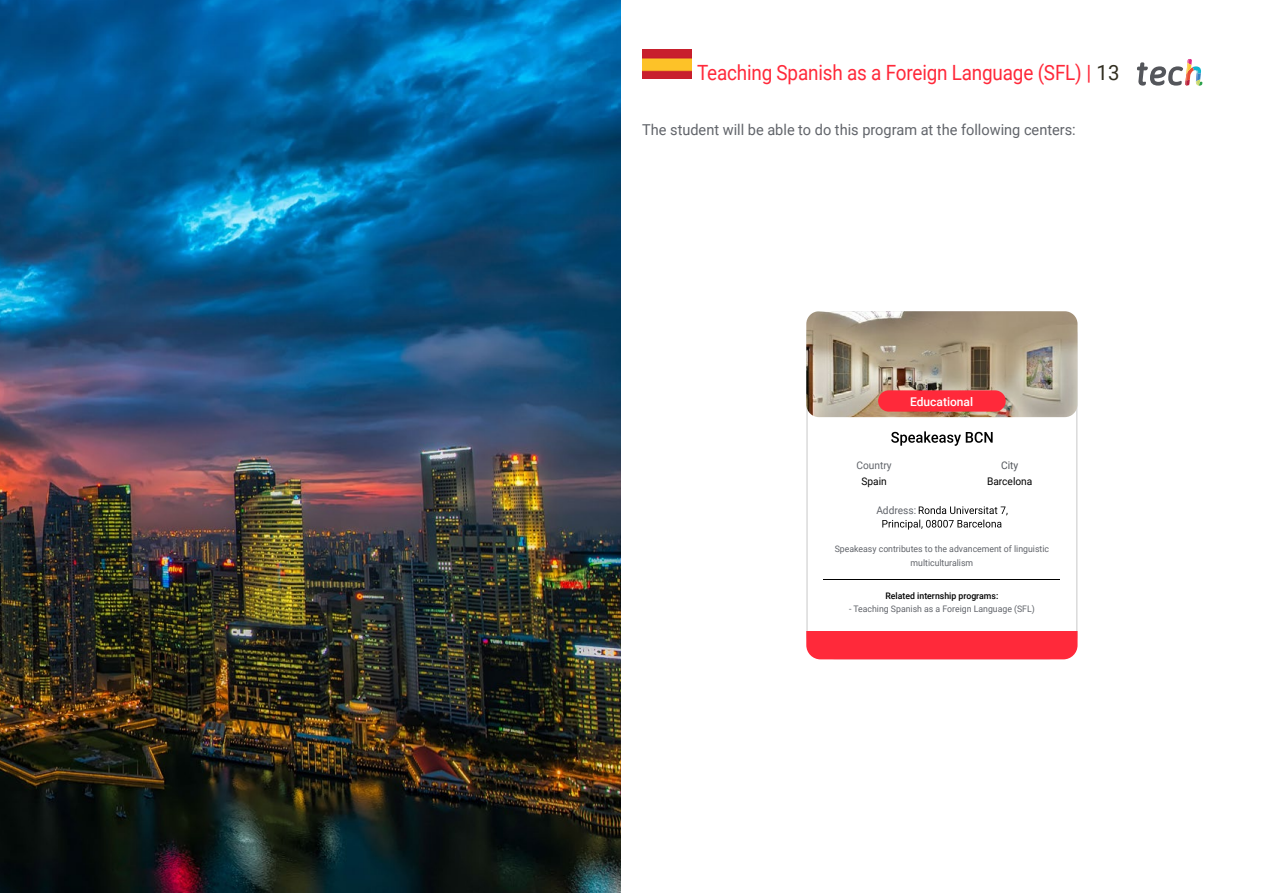
<style>
.page{position:relative;width:1263px;height:893px;background:#fff}
.page>*{position:absolute;margin:0;border:0;box-sizing:border-box;transform-origin:0 0}
.t1{font:21px "Roboto";letter-spacing:-.01em;color:#ff293a;scale:.9 1}
.t2{font:15px "Roboto";color:#61646a}
.t3{font:500 12px "Roboto";color:#fff}
.t4{font:10.5px "Roboto";color:#61646a}
.t5{font:10.5px "Roboto";color:#000}
.t6{font:10.5px "Roboto";color:#52555b}
.t7{font:9px/13.5px "Roboto";color:#61646a;text-align:center}
.t8{font:500 9px "Roboto";color:#000}
.s1{color:#312e20}
</style>
<div class="page">
<img style="left:0;top:0;width:621px;height:893px">
<svg style="left:806px;top:321px;width:272px;height:339px"></svg>
<img style="left:806px;top:311px;width:271px;height:106px">
<div style="left:878px;top:390px;width:128px;height:22px;background:#ff293a;border-radius:11px"></div>
<div style="left:806px;top:631px;width:271px;height:28px;background:#ff293a"></div>
<hr style="left:823px;top:580px;width:237px;height:1px;background:#000">
<svg style="left:891px;top:431px;width:102px;height:15px"></svg>
<svg style="left:882px;top:506px;width:125px;height:24px"></svg>
<img style="left:642px;top:49px;width:49px;height:30px">
<svg style="left:1137px;top:59px;width:65px;height:27px"></svg>
<h1 class="t1" style="left:697px;top:57px;width:471px">Teaching Spanish as a Foreign Language (SFL) | <span class="s1">13</span></h1>
<h2 class="t2" style="left:642px;top:119px;width:435px">The student will be able to do this program at the following centers:</h2>
<h3 class="t3" style="left:910px;top:393px;width:64px">Educational</h3>
<p class="t4" style="left:856px;top:457px;width:37px">Country</p>
<p class="t5" style="left:861px;top:474px;width:27px">Spain</p>
<p class="t4" style="left:876px;top:503px;width:41px">Address:</p>
<p class="t6" style="left:1001px;top:457px;width:19px">City</p>
<p class="t5" style="left:987px;top:474px;width:47px">Barcelona</p>
<p class="t7" style="left:835px;top:542px;width:216px">Speakeasy contributes to the advancement of linguistic multiculturalism</p>
<p class="t8" style="left:885px;top:589px;width:114px">Related internship programs:</p>
<p class="t7" style="left:849px;top:601px;width:187px">- Teaching Spanish as a Foreign Language (SFL)</p>
</div>
